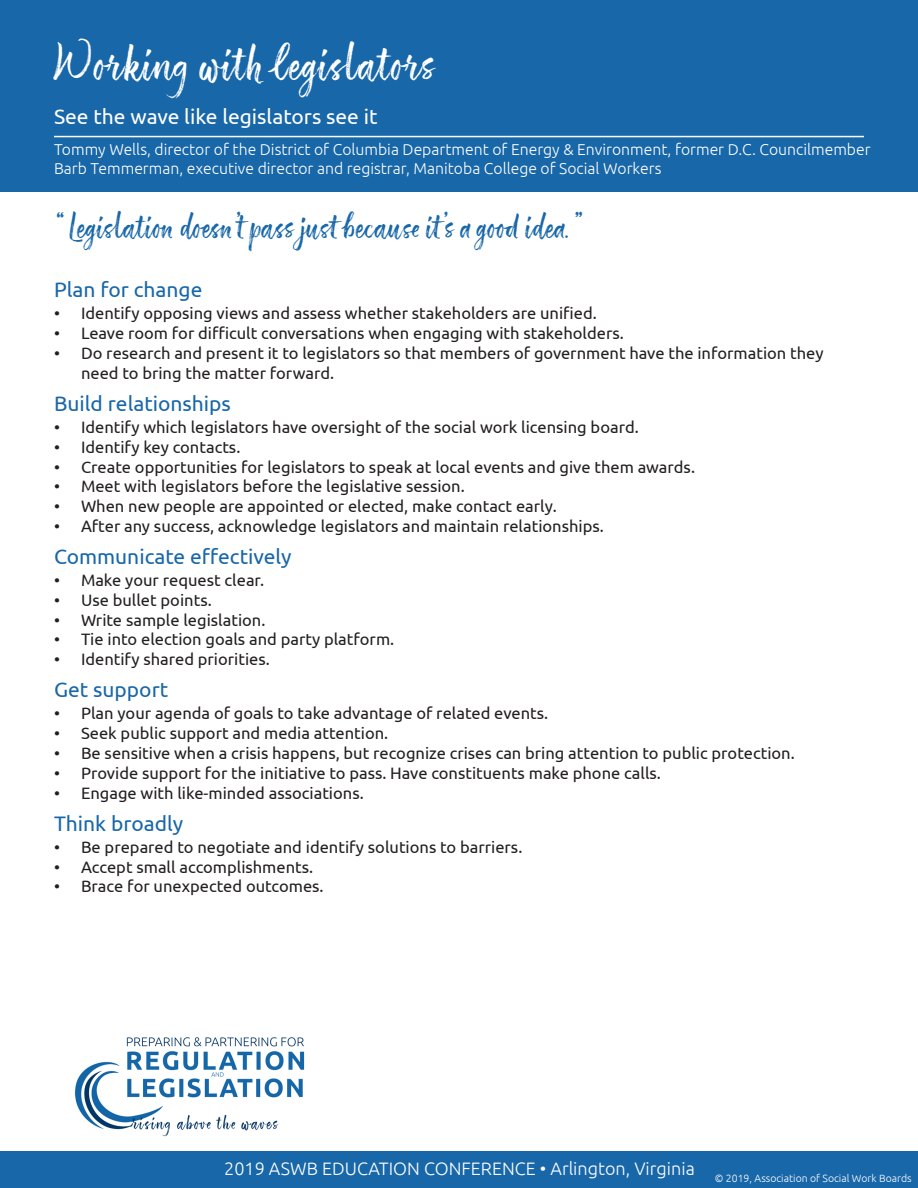
<style>
.page{position:relative;width:918px;height:1188px;background:#fff}
.page>*{position:absolute;margin:0;border:0;box-sizing:border-box;transform-origin:0 0}
.Main_headline{font:45px "ATS Script";letter-spacing:.02em;color:#fff}
.subhead{font:31.5px "ATS Script";color:#1867a9}
.subhead-2{font:21px "Ubuntu";color:#1867a9}
.session_title{font:21px "Ubuntu";color:#fff}
.t1{font:300 18px "Ubuntu";color:#fff}
.t2{font:16.5px/19.8px "Ubuntu";color:#231f20}
.people_font{font:300 15.75px "Ubuntu";color:#fff}
.t3{font:300 10.5px "Ubuntu";color:#fff}
</style>
<div class="page">
<img style="left:74px;top:1037px;width:231px;height:100px">
<div style="left:0;top:1151px;width:918px;height:37px;background:#1867a9"></div>
<div style="left:0;top:0;width:918px;height:191px;background:#1867a9"></div>
<hr style="left:54px;top:136px;width:810px;height:1px;background:#fff">
<p class="Main_headline" style="left:54px;top:38px;width:384px">Working with legislators</p>
<p class="session_title" style="left:54px;top:103px;width:325px">See the wave like legislators see it</p>
<p class="people_font" style="left:54px;top:140px;width:818px">Tommy Wells, director of the District of Columbia Department of Energy &amp; Environment, former D.C. Councilmember</p>
<p class="people_font" style="left:54px;top:159px;width:609px">Barb Temmerman, executive director and registrar, Manitoba College of Social Workers</p>
<p class="subhead" style="left:54px;top:209px;width:528px">“Legislation doesn’t pass just because it’s a good idea.”</p>
<p class="subhead-2" style="left:54px;top:277px;width:150px">Plan for change</p>
<p class="t2" style="left:54px;top:303px;width:544px">• Identify opposing views and assess whether stakeholders are unified.</p>
<p class="t2" style="left:54px;top:323px;width:571px">• Leave room for difficult conversations when engaging with stakeholders.</p>
<p class="t2" style="left:81px;top:343px;width:744px;text-indent:-27px">• Do research and present it to legislators so that members of government have the information they need to bring the matter forward.</p>
<p class="subhead-2" style="left:54px;top:390px;width:178px">Build relationships</p>
<p class="t2" style="left:54px;top:417px;width:586px">• Identify which legislators have oversight of the social work licensing board.</p>
<p class="t2" style="left:54px;top:436px;width:188px">• Identify key contacts.</p>
<p class="t2" style="left:54px;top:456px;width:643px">• Create opportunities for legislators to speak at local events and give them awards.</p>
<p class="t2" style="left:54px;top:476px;width:412px">• Meet with legislators before the legislative session.</p>
<p class="t2" style="left:54px;top:496px;width:505px">• When new people are appointed or elected, make contact early.</p>
<p class="t2" style="left:54px;top:516px;width:551px">• After any success, acknowledge legislators and maintain relationships.</p>
<p class="subhead-2" style="left:54px;top:544px;width:239px">Communicate effectively</p>
<p class="t2" style="left:54px;top:570px;width:212px">• Make your request clear.</p>
<p class="t2" style="left:54px;top:590px;width:159px">• Use bullet points.</p>
<p class="t2" style="left:54px;top:609px;width:213px">• Write sample legislation.</p>
<p class="t2" style="left:54px;top:629px;width:342px">• Tie into election goals and party platform.</p>
<p class="t2" style="left:54px;top:649px;width:217px">• Identify shared priorities.</p>
<p class="subhead-2" style="left:54px;top:677px;width:116px">Get support</p>
<p class="t2" style="left:54px;top:703px;width:496px">• Plan your agenda of goals to take advantage of related events.</p>
<p class="t2" style="left:54px;top:723px;width:336px">• Seek public support and media attention.</p>
<p class="t2" style="left:54px;top:743px;width:742px">• Be sensitive when a crisis happens, but recognize crises can bring attention to public protection.</p>
<p class="t2" style="left:54px;top:763px;width:608px">• Provide support for the initiative to pass. Have constituents make phone calls.</p>
<p class="t2" style="left:54px;top:782px;width:311px">• Engage with like-minded associations.</p>
<p class="subhead-2" style="left:54px;top:810px;width:131px">Think broadly</p>
<p class="t2" style="left:54px;top:837px;width:470px">• Be prepared to negotiate and identify solutions to barriers.</p>
<p class="t2" style="left:54px;top:856px;width:261px">• Accept small accomplishments.</p>
<p class="t2" style="left:54px;top:876px;width:271px">• Brace for unexpected outcomes.</p>
<p class="t1" style="left:224px;top:1158px;width:472px">2019 ASWB EDUCATION CONFERENCE • Arlington, Virginia</p>
<p class="t3" style="left:715px;top:1172px;width:198px">© 2019, Association of Social Work Boards</p>
</div>
